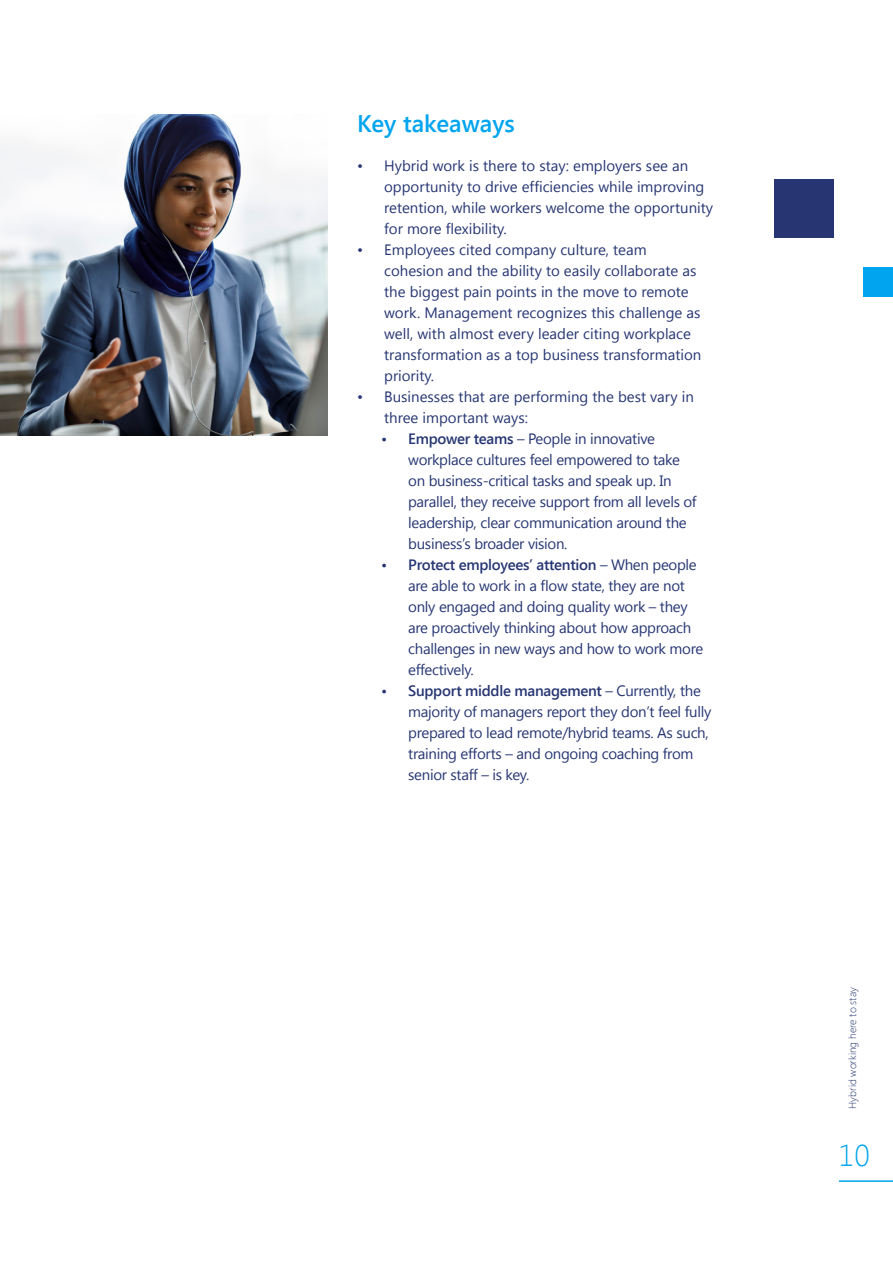
<style>
.page{position:relative;width:893px;height:1263px;background:#fff}
.page>*{position:absolute;margin:0;border:0;box-sizing:border-box;transform-origin:0 0}
.t1{font:300 30px "Segoe UI";color:#00a4ef}
.t2{font:600 24px "Segoe UI";color:#00a4ef}
.t3{font:15px/21px "Segoe UI";letter-spacing:-.02em;color:#273673}
.t4{font:15px/21px "Segoe UI";color:#273673}
.t5{font:300 10.5px "Segoe UI";color:#273673}
.s1{font-weight:600}
</style>
<div class="page">
<div style="left:774px;top:179px;width:59px;height:59px;background:#273673"></div>
<div style="left:864px;top:267px;width:29px;height:29px;background:#00a4ef"></div>
<hr style="left:839px;top:1180px;width:54px;height:2px;background:#00a4ef">
<img style="left:0;top:115px;width:327px;height:321px">
<h2 class="t2" style="left:357px;top:107px;width:159px">Key takeaways</h2>
<p class="t4" style="left:384px;top:155px;width:330px;text-indent:-27px">• Hybrid work is there to stay: employers see an opportunity to drive efficiencies while improving retention, while workers welcome the opportunity for more flexibility.</p>
<p class="t4" style="left:384px;top:239px;width:319px;text-indent:-27px">• Employees cited company culture, team cohesion and the ability to easily collaborate as the biggest pain points in the move to remote work. Management recognizes this challenge as well, with almost every leader citing workplace transformation as a top business transformation priority.</p>
<p class="t4" style="left:384px;top:386px;width:311px;text-indent:-27px">• Businesses that are performing the best vary in three important ways:</p>
<p class="t3" style="left:408px;top:428px;width:290px;text-indent:-27px"><span class="s1">• Empower teams</span> – People in innovative workplace cultures feel empowered to take on business-critical tasks and speak up. In parallel, they receive support from all levels of leadership, clear communication around the business’s broader vision.</p>
<p class="t3" style="left:408px;top:554px;width:297px;text-indent:-27px"><span class="s1">• Protect employees’ attention</span> – When people are able to work in a flow state, they are not only engaged and doing quality work – they are proactively thinking about how approach challenges in new ways and how to work more effectively.</p>
<p class="t3" style="left:408px;top:680px;width:305px;text-indent:-27px"><span class="s1">• Support middle management</span> – Currently, the majority of managers report they don’t feel fully prepared to lead remote/hybrid teams. As such, training efforts – and ongoing coaching from senior staff – is key.</p>
<p class="t5" style="left:845px;top:1109px;width:123px;rotate:-90deg">Hybrid working here to stay</p>
<h1 class="t1" style="left:839px;top:1135px;width:32px">10</h1>
</div>
